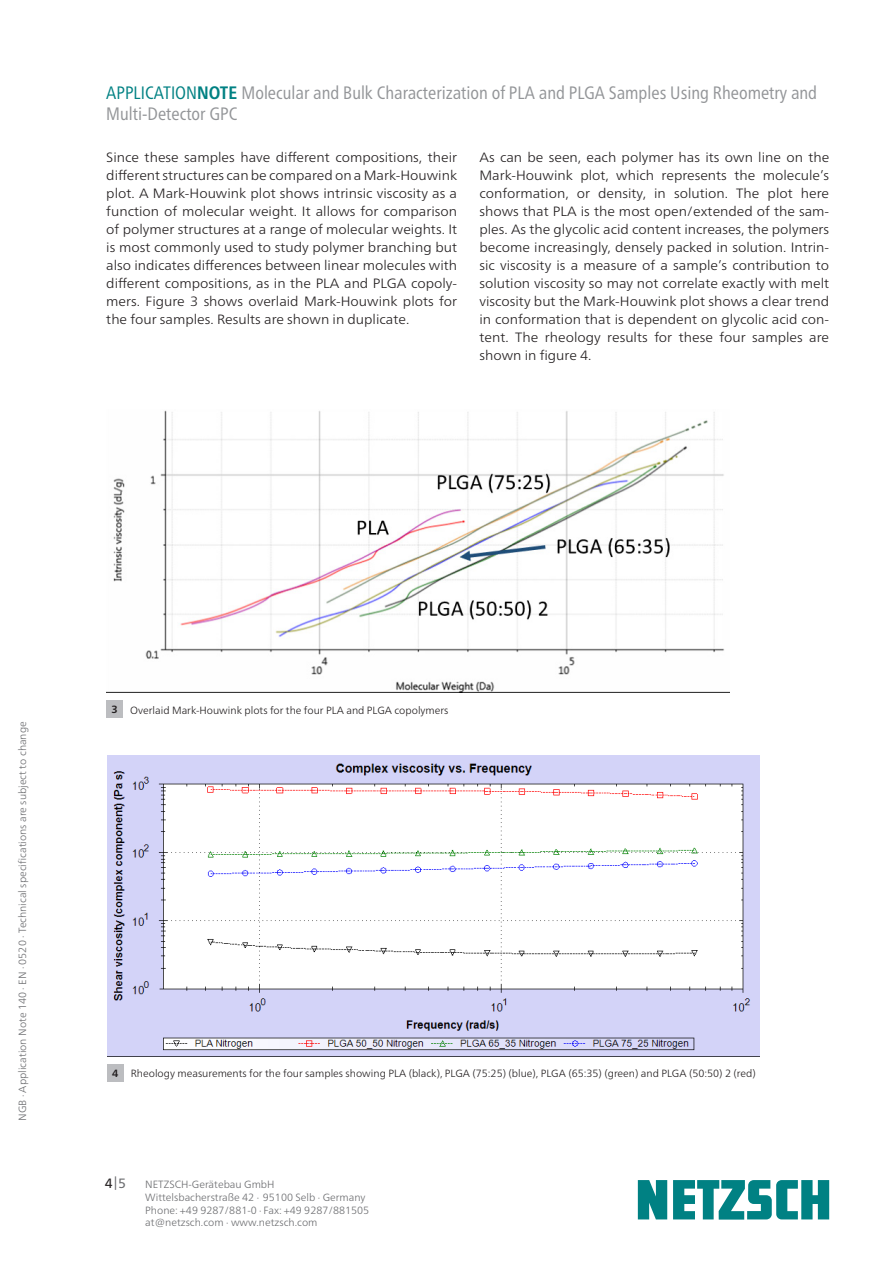
<style>
.page{position:relative;width:893px;height:1263px;background:#fff}
.page>*{position:absolute;margin:0;border:0;box-sizing:border-box;transform-origin:0 0}
.Fließtext_engl{font:condensed 18px/21px "Frutiger Neue LTW1 G";color:#939598}
.D_Fließtext{font:300 13.5px/18px "Frutiger Neue LTW1 G";color:#231f20;text-align:justify;scale:1.04 1}
.t1{font:13.5px "Frutiger Neue LTW1 G";color:#6c6d70}
.E_Bildunterschrift{font:300 10.5px "Frutiger Neue LTW1 G";color:#6c6d70}
.D_Fließtext-2{font:300 10.5px "Frutiger Neue LTW1 G";color:#231f20}
.E_Fließtext{font:700 10.5px "Frutiger Neue LTW1 G";color:#231f20}
.s1{color:#008183}
.s2{font-weight:700;color:#008183}
.s3{color:#231f20}
</style>
<div class="page">
<svg style="left:638px;top:1180px;width:191px;height:39px"></svg>
<img style="left:106px;top:410px;width:623px;height:282px">
<img style="left:107px;top:756px;width:652px;height:301px">
<div style="left:106px;top:701px;width:17px;height:17px;background:#bcbdc0"></div>
<div style="left:107px;top:1064px;width:17px;height:17px;background:#bcbdc0"></div>
<p class="Fließtext_engl" style="left:106px;top:81px;width:712px"><span class="s1">APPLICATION</span><span class="s2">NOTE</span> Molecular and Bulk Characterization of PLA and PLGA Samples Using Rheometry and<br>Multi-Detector GPC</p>
<p class="D_Fließtext" style="left:106px;top:148px;width:339px">Since these samples have different compositions, their different structures can be compared on a Mark-Houwink plot. A Mark-Houwink plot shows intrinsic viscosity as a function of molecular weight. It allows for comparison of polymer structures at a range of molecular weights. It is most commonly used to study polymer branching but also indicates differences between linear molecules with different compositions, as in the PLA and PLGA copoly&shy;mers. Figure 3 shows overlaid Mark-Houwink plots for the four samples. Results are shown in duplicate.</p>
<p class="D_Fließtext" style="left:479px;top:148px;width:338px">As can be seen, each polymer has its own line on the Mark-Houwink plot, which represents the molecule’s conformation, or density, in solution. The plot here shows that PLA is the most open/extended of the sam&shy;ples. As the glycolic acid content increases, the polymers become increasingly, densely packed in solution. Intrin&shy;sic viscosity is a measure of a sample’s contribution to solution viscosity so may not correlate exactly with melt viscosity but the Mark-Houwink plot shows a clear trend in conformation that is dependent on glycolic acid con&shy;tent. The rheology results for these four samples are shown in figure 4.</p>
<p class="E_Bildunterschrift" style="left:16px;top:1121px;width:401px;rotate:-90deg">NGB · Application Note 140 · EN · 0520 · Technical specifications are subject to change</p>
<p class="E_Fließtext" style="left:112px;top:703px;width:8px">3</p>
<p class="D_Fließtext-2" style="left:130px;top:704px;width:320px">Overlaid Mark-Houwink plots for the four PLA and PLGA copolymers</p>
<p class="E_Fließtext" style="left:112px;top:1067px;width:8px">4</p>
<p class="D_Fließtext-2" style="left:131px;top:1067px;width:627px">Rheology measurements for the four samples showing PLA (black), PLGA (75:25) (blue), PLGA (65:35) (green) and PLGA (50:50) 2 (red)</p>
<p class="t1" style="left:105px;top:1175px;width:23px"><span class="s3">4</span>|5</p>
<p class="E_Bildunterschrift" style="left:145px;top:1178px;width:131px">NETZSCH-Gerätebau GmbH</p>
<p class="E_Bildunterschrift" style="left:145px;top:1191px;width:222px">Wittelsbacherstraße 42 ∙ 95100 Selb ∙ Germany</p>
<p class="E_Bildunterschrift" style="left:145px;top:1203px;width:226px">Phone: +49 9287/881-0 ∙ Fax: +49 9287/881505</p>
<p class="E_Bildunterschrift" style="left:145px;top:1216px;width:174px">at@netzsch.com ∙ www.netzsch.com</p>
</div>
